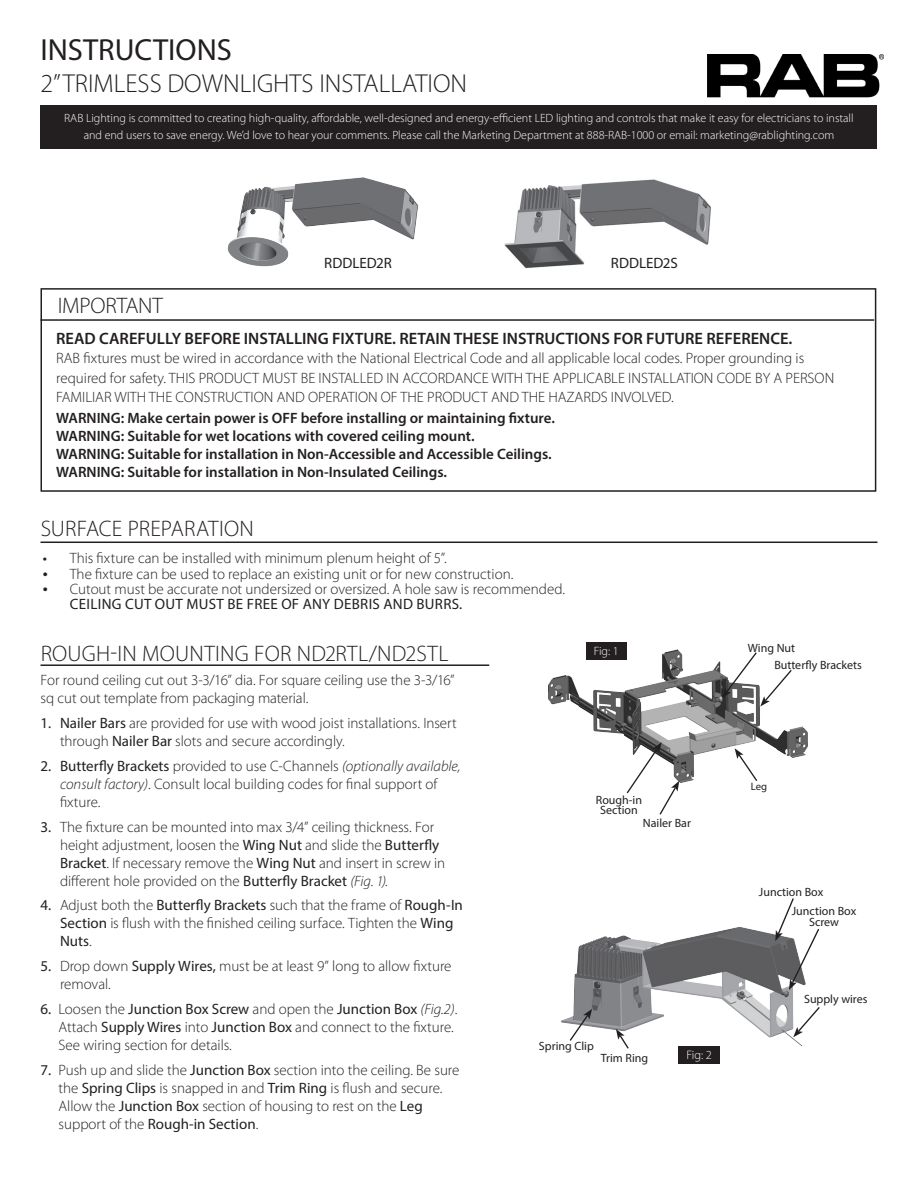
<style>
.page{position:relative;width:918px;height:1188px;background:#fff}
.page>*{position:absolute;margin:0;border:0;box-sizing:border-box;transform-origin:0 0}
.t1{font:30.6px "Myriad Pro";color:#231f20}
.t2{font:300 25.95px "Myriad Pro";color:#231f20}
.Heading{font:300 22.5px "Myriad Pro";letter-spacing:.005em;color:#231f20}
.Heading-2{font:600 16.5px "Myriad Pro";color:#231f20}
.Heading-3{font:300 15px/18px "Myriad Pro";color:#231f20}
.Heading-4{font:600 15px/18px "Myriad Pro";color:#231f20}
.t3{font:15px "Myriad Pro";letter-spacing:-.005em;color:#231f20}
.t4{font:300 12.3px "Myriad Pro";color:#fff}
.t5{font:300 12.15px "Myriad Pro";color:#fff}
.t6{font:300 12px/16.5px "Myriad Pro";color:#fff;text-align:center}
.t7{font:12px/10.8px "Myriad Pro";color:#231f20;text-align:center}
.t8{font:10.8px "Myriad Pro";color:#231f20}
.s1{font-weight:400}
.s2{font-weight:400;font-size:18px}
.s3{font-style:italic}
</style>
<div class="page">
<div style="left:40px;top:105px;width:838px;height:44px;background:#231f20"></div>
<img style="left:707px;top:54px;width:176px;height:44px">
<img style="left:227px;top:177px;width:191px;height:90px">
<div style="left:40px;top:288px;width:836px;height:204px;border:2px solid #231f20"></div>
<hr style="left:40px;top:319px;width:834px;height:2px;background:#231f20">
<hr style="left:40px;top:664px;width:449px;height:2px;background:#231f20">
<div style="left:586px;top:643px;width:41px;height:17px;background:#231f20"></div>
<img style="left:504px;top:179px;width:207px;height:90px">
<hr style="left:40px;top:542px;width:838px;height:1px;background:#231f20">
<img style="left:549px;top:649px;width:259px;height:134px">
<svg style="left:722px;top:651px;width:71px;height:56px"></svg>
<svg style="left:735px;top:748px;width:24px;height:35px"></svg>
<svg style="left:625px;top:742px;width:54px;height:73px"></svg>
<img style="left:561px;top:926px;width:241px;height:120px">
<svg style="left:775px;top:898px;width:45px;height:92px"></svg>
<svg style="left:793px;top:1005px;width:27px;height:32px"></svg>
<svg style="left:616px;top:1029px;width:14px;height:20px"></svg>
<svg style="left:568px;top:1009px;width:24px;height:33px"></svg>
<div style="left:678px;top:1046px;width:42px;height:18px;background:#231f20"></div>
<h1 class="t1" style="left:40px;top:31px;width:193px">INSTRUCTIONS</h1>
<h2 class="t2" style="left:40px;top:67px;width:428px">2” TRIMLESS DOWNLIGHTS INSTALLATION</h2>
<p class="t6" style="left:64px;top:110px;width:791px">RAB Lighting is committed to creating high-quality, affordable, well-designed and energy-efficient LED lighting and controls that make it easy for electricians to install and end users to save energy. We’d love to hear your comments. Please call the Marketing Department at 888-RAB-1000 or email: marketing@rablighting.com</p>
<p class="t3" style="left:324px;top:253px;width:69px">RDDLED2R</p>
<p class="t3" style="left:611px;top:253px;width:69px">RDDLED2S</p>
<p class="Heading" style="left:58px;top:292px;width:107px">IMPORTANT</p>
<p class="Heading-2" style="left:56px;top:328px;width:738px">READ CAREFULLY BEFORE INSTALLING FIXTURE. RETAIN THESE INSTRUCTIONS FOR FUTURE REFERENCE.</p>
<p class="Heading-3" style="left:56px;top:349px;width:780px;line-height:19.5px">RAB fixtures must be wired in accordance with the National Electrical Code and all applicable local codes. Proper grounding is required for safety. THIS PRODUCT MUST BE INSTALLED IN ACCORDANCE WITH THE APPLICABLE INSTALLATION CODE BY A PERSON<br>FAMILIAR WITH THE CONSTRUCTION AND OPERATION OF THE PRODUCT AND THE HAZARDS INVOLVED.</p>
<p class="Heading-4" style="left:56px;top:409px;width:500px">WARNING: Make certain power is OFF before installing or maintaining fixture.<br>WARNING: Suitable for wet locations with covered ceiling mount.</p>
<p class="Heading-4" style="left:56px;top:445px;width:497px">WARNING: Suitable for installation in Non-Accessible and Accessible Ceilings.</p>
<p class="Heading-4" style="left:56px;top:463px;width:392px">WARNING: Suitable for installation in Non-Insulated Ceilings.</p>
<p class="Heading" style="left:41px;top:515px;width:215px">SURFACE PREPARATION</p>
<p class="Heading-3" style="left:43px;top:549px;width:406px"><span class="s1">•</span> This fixture can be installed with minimum plenum height of 5”.</p>
<p class="Heading-3" style="left:43px;top:564px;width:472px"><span class="s2">•</span> The fixture can be used to replace an existing unit or for new construction.</p>
<p class="Heading-3" style="left:70px;top:582px;width:497px;line-height:15px;text-indent:-27px"><span class="s2">•</span> Cutout must be accurate not undersized or oversized. A hole saw is recommended.<br><span class="s1">CEILING CUT OUT MUST BE FREE OF ANY DEBRIS AND BURRS.</span></p>
<p class="Heading" style="left:41px;top:640px;width:409px">ROUGH-IN MOUNTING FOR ND2RTL/ND2STL</p>
<p class="t5" style="left:594px;top:643px;width:26px">Fig: 1</p>
<p class="Heading-3" style="left:40px;top:671px;width:416px">For round ceiling cut out 3-3/16” dia. For square ceiling use the 3-3/16” sq cut out template from packaging material.</p>
<p class="Heading-3" style="left:60px;top:714px;width:398px;text-indent:-20px"><span class="s1">1. Nailer Bars</span> are provided for use with wood joist installations. Insert through <span class="s1">Nailer Bar</span> slots and secure accordingly.</p>
<p class="Heading-3" style="left:60px;top:757px;width:402px;text-indent:-20px"><span class="s1">2. Butterfly Brackets</span> provided to use C-Channels <span class="s3">(optionally available, consult factory)</span>. Consult local building codes for final support of fixture.</p>
<p class="Heading-3" style="left:60px;top:817px;width:387px;text-indent:-20px"><span class="s1">3.</span> The fixture can be mounted into max 3/4” ceiling thickness. For height adjustment, loosen the <span class="s1">Wing Nut</span> and slide the <span class="s1">Butterfly Bracket</span>. If necessary remove the <span class="s1">Wing Nut</span> and insert in screw in different hole provided on the <span class="s1">Butterfly Bracket</span> <span class="s3">(Fig. 1).</span></p>
<p class="Heading-3" style="left:60px;top:896px;width:404px;text-indent:-20px"><span class="s1">4.</span> Adjust both the <span class="s1">Butterfly Brackets</span> such that the frame of <span class="s1">Rough-In<br>Section</span> is flush with the finished ceiling surface. Tighten the <span class="s1">Wing<br>Nuts</span>.</p>
<p class="Heading-3" style="left:60px;top:957px;width:393px;text-indent:-20px"><span class="s1">5.</span> Drop down <span class="s1">Supply Wires,</span> must be at least 9” long to allow fixture removal.</p>
<p class="Heading-3" style="left:58px;top:1000px;width:400px;text-indent:-18px"><span class="s1">6.</span> Loosen the <span class="s1">Junction Box Screw</span> and open the <span class="s1">Junction Box</span> <span class="s3">(Fig.2)</span>.<br>Attach <span class="s1">Supply Wires</span> into <span class="s1">Junction Box</span> and connect to the fixture.<br>See wiring section for details.</p>
<p class="Heading-3" style="left:58px;top:1060px;width:403px;text-indent:-18px"><span class="s1">7.</span> Push up and slide the <span class="s1">Junction Box</span> section into the ceiling. Be sure the <span class="s1">Spring Clips</span> is snapped in and <span class="s1">Trim Ring</span> is flush and secure.<br>Allow the <span class="s1">Junction Box</span> section of housing to rest on the <span class="s1">Leg </span>support of the <span class="s1">Rough-in Section</span>.</p>
<p class="t7" style="left:596px;top:794px;width:48px">Rough-in<br>Section</p>
<p class="t7" style="left:643px;top:817px;width:50px">Nailer Bar</p>
<p class="t7" style="left:539px;top:1040px;width:56px">Spring Clip</p>
<p class="t7" style="left:601px;top:1053px;width:49px">Trim Ring</p>
<p class="t4" style="left:686px;top:1047px;width:27px">Fig: 2</p>
<p class="t7" style="left:748px;top:642px;width:49px">Wing Nut</p>
<p class="t7" style="left:774px;top:659px;width:89px">Butterfly Brackets</p>
<p class="t8" style="left:751px;top:780px;width:18px">Leg</p>
<p class="t7" style="left:759px;top:886px;width:66px">Junction Box</p>
<p class="t7" style="left:792px;top:905px;width:66px">Junction Box<br>Screw</p>
<p class="t7" style="left:804px;top:993px;width:65px">Supply wires</p>
</div>
